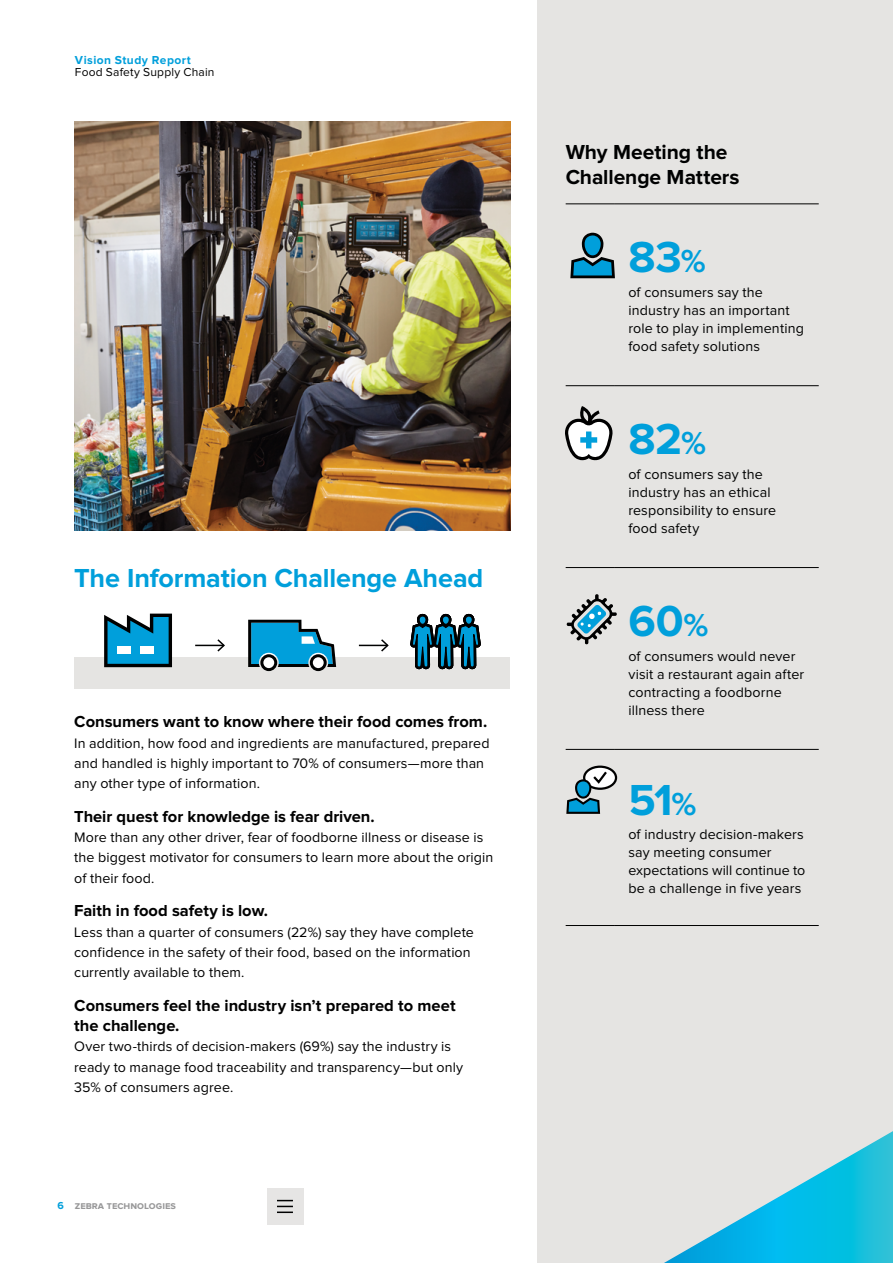
<style>
.page{position:relative;width:893px;height:1263px;background:#fff}
.page>*{position:absolute;margin:0;border:0;box-sizing:border-box;transform-origin:0 0}
.t1{font:700 45px "Proxima Nova";letter-spacing:-.01em;color:#009fdb}
.t2{font:700 27px "Proxima Nova";letter-spacing:-.005em;color:#009fdb}
.t3{font:700 21px/25.2px "Proxima Nova";color:#000101}
.t4{font:700 16.5px/20.2px "Proxima Nova";color:#000}
.t5{font:14.25px/20.2px "Proxima Nova";letter-spacing:.005em;color:#000}
.t6{font:14.25px/18px "Proxima Nova";letter-spacing:.01em;color:#000101}
.t7{font:12px "Proxima Nova";letter-spacing:.015em;color:#000}
.t8{font:700 12px "Proxima Nova";letter-spacing:.04em;color:#009fdb}
.t9{font:700 10.5px "Proxima Nova";color:#989899}
.s1{color:#009fdb}
.s2{font-size:33px}
</style>
<div class="page">
<div style="left:267px;top:1188px;width:36px;height:36px;background:#e6e5e4"></div>
<svg style="left:277px;top:1200px;width:16px;height:13px"></svg>
<div style="left:537px;top:0;width:356px;height:1263px;background:#e5e4e2"></div>
<hr style="left:566px;top:385px;width:49px;height:1px;background:#000">
<hr style="left:615px;top:385px;width:204px;height:1px;background:#000">
<hr style="left:566px;top:567px;width:49px;height:1px;background:#000">
<hr style="left:615px;top:567px;width:204px;height:1px;background:#000">
<hr style="left:566px;top:749px;width:49px;height:1px;background:#000">
<hr style="left:615px;top:749px;width:204px;height:1px;background:#000">
<hr style="left:566px;top:203px;width:49px;height:1px;background:#000">
<hr style="left:615px;top:203px;width:204px;height:1px;background:#000">
<hr style="left:566px;top:925px;width:49px;height:1px;background:#000">
<hr style="left:615px;top:925px;width:204px;height:1px;background:#000">
<svg style="left:664px;top:1131px;width:229px;height:132px"></svg>
<img style="left:74px;top:122px;width:436px;height:408px">
<svg style="left:565px;top:406px;width:48px;height:55px"></svg>
<svg style="left:584px;top:767px;width:32px;height:22px"></svg>
<div style="left:583px;top:765px;width:34px;height:25px;border:2px solid #000;border-radius:50%"></div>
<svg style="left:566px;top:769px;width:43px;height:45px"></svg>
<svg style="left:566px;top:594px;width:51px;height:51px"></svg>
<div style="left:74px;top:657px;width:436px;height:31px;background:#e5e4e2"></div>
<svg style="left:104px;top:614px;width:68px;height:53px;background:#1c81a7"></svg>
<div style="left:117px;top:647px;width:13px;height:7px;background:#fff"></div>
<div style="left:140px;top:647px;width:13px;height:7px;background:#fff"></div>
<svg style="left:248px;top:620px;width:88px;height:51px"></svg>
<svg style="left:359px;top:639px;width:30px;height:13px"></svg>
<svg style="left:195px;top:639px;width:30px;height:13px"></svg>
<svg style="left:410px;top:614px;width:70px;height:75px"></svg>
<svg style="left:570px;top:233px;width:45px;height:45px"></svg>
<p class="t8" style="left:75px;top:53px;width:117px">Vision Study Report</p>
<p class="t7" style="left:75px;top:66px;width:141px">Food Safety Supply Chain</p>
<h2 class="t2" style="left:74px;top:563px;width:411px">The Information Challenge Ahead</h2>
<p class="t4" style="left:74px;top:712px;width:414px">Consumers want to know where their food comes from.</p>
<p class="t5" style="left:74px;top:733px;width:417px">In addition, how food and ingredients are manufactured, prepared and handled is highly important to 70% of consumers—more than any other type of information.</p>
<p class="t4" style="left:74px;top:806px;width:302px">Their quest for knowledge is fear driven.</p>
<p class="t5" style="left:74px;top:827px;width:421px">More than any other driver, fear of foodborne illness or disease is the biggest motivator for consumers to learn more about the origin of their food.</p>
<p class="t4" style="left:74px;top:901px;width:195px">Faith in food safety is low.</p>
<p class="t5" style="left:74px;top:922px;width:401px">Less than a quarter of consumers (22%) say they have complete confidence in the safety of their food, based on the information currently available to them.</p>
<p class="t4" style="left:74px;top:995px;width:383px">Consumers feel the industry isn’t prepared to meet the challenge.</p>
<p class="t5" style="left:74px;top:1037px;width:390px">Over two-thirds of decision-makers (69%) say the industry is ready to manage food traceability and transparency—but only<br>35% of consumers agree.</p>
<p class="t9" style="left:58px;top:1200px;width:120px"><span class="s1">6</span> zebra technologies</p>
<h3 class="t3" style="left:566px;top:140px;width:175px">Why Meeting the<br>Challenge Matters</h3>
<h1 class="t1" style="left:628px;top:231px;width:79px">83<span class="s2">%</span></h1>
<p class="t6" style="left:628px;top:283px;width:177px">of consumers say the industry has an important role to play in implementing food safety solutions</p>
<h1 class="t1" style="left:628px;top:413px;width:79px">82<span class="s2">%</span></h1>
<p class="t6" style="left:628px;top:465px;width:149px">of consumers say the industry has an ethical responsibility to ensure food safety</p>
<h1 class="t1" style="left:628px;top:595px;width:81px">60<span class="s2">%</span></h1>
<p class="t6" style="left:628px;top:647px;width:177px">of consumers would never visit a restaurant again after contracting a foodborne illness there</p>
<h1 class="t1" style="left:628px;top:774px;width:70px">51<span class="s2">%</span></h1>
<p class="t6" style="left:628px;top:826px;width:178px">of industry decision-makers say meeting consumer expectations will continue to be a challenge in five years</p>
</div>
